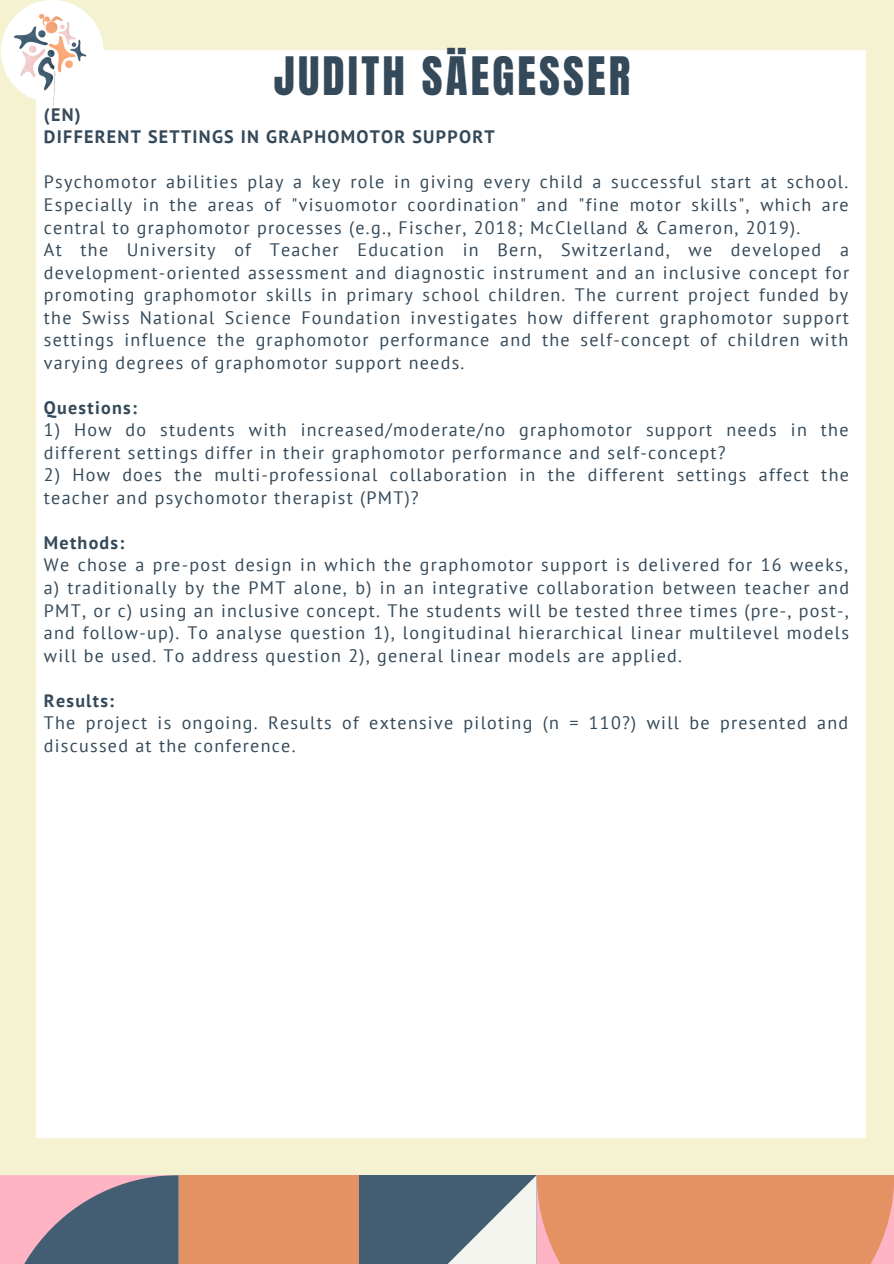
<style>
.page{position:relative;width:894px;height:1264px;background:#fff}
.page>*{position:absolute;margin:0;border:0;box-sizing:border-box;transform-origin:0 0}
.t1{font:45px "Anton";letter-spacing:.07em;color:#344959}
.t2{font:18px/22.5px "PT Sans";letter-spacing:.07em;color:#344959;text-align:justify}
.t3{font:700 18px "PT Sans";letter-spacing:.07em;color:#344959}
</style>
<div class="page">
<div style="left:0;top:0;width:893px;height:1263px;background:#f4f2d0"></div>
<div style="left:37px;top:50px;width:828px;height:1086px;background:#fff"></div>
<svg style="left:358px;top:1175px;width:535px;height:88px;background:#bd8d75"></svg>
<div style="left:179px;top:1175px;width:179px;height:88px;background:#e49163"></div>
<svg style="left:0;top:1175px;width:179px;height:88px;background:#8c7f93"></svg>
<svg style="left:94px;top:22px;width:10px;height:28px"></svg>
<img style="left:1px;top:0;width:93px;height:116px">
<p class="t1" style="left:274px;top:44px;width:358px">JUDITH SÄEGESSER</p>
<p class="t3" style="left:44px;top:102px;width:38px">(EN)</p>
<p class="t3" style="left:44px;top:125px;width:452px">DIFFERENT SETTINGS IN GRAPHOMOTOR SUPPORT</p>
<p class="t2" style="left:44px;top:170px;width:806px">Psychomotor abilities play a key role in giving every child a successful start at school.<br>Especially in the areas of "visuomotor coordination" and "fine motor skills", which are central to graphomotor processes (e.g., Fischer, 2018; McClelland &amp; Cameron, 2019).</p>
<p class="t2" style="left:44px;top:238px;width:806px">At the University of Teacher Education in Bern, Switzerland, we developed a development-oriented assessment and diagnostic instrument and an inclusive concept for promoting graphomotor skills in primary school children. The current project funded by the Swiss National Science Foundation investigates how different graphomotor support settings influence the graphomotor performance and the self-concept of children with varying degrees of graphomotor support needs.</p>
<p class="t3" style="left:44px;top:395px;width:94px">Questions:</p>
<p class="t2" style="left:44px;top:418px;width:805px">1) How do students with increased/moderate/no graphomotor support needs in the different settings differ in their graphomotor performance and self-concept?</p>
<p class="t2" style="left:44px;top:463px;width:806px">2) How does the multi-professional collaboration in the different settings affect the teacher and psychomotor therapist (PMT)?</p>
<p class="t3" style="left:44px;top:530px;width:82px">Methods:</p>
<p class="t2" style="left:44px;top:553px;width:806px">We chose a pre-post design in which the graphomotor support is delivered for 16 weeks, a) traditionally by the PMT alone, b) in an integrative collaboration between teacher and PMT, or c) using an inclusive concept. The students will be tested three times (pre-, post-, and follow-up). To analyse question 1), longitudinal hierarchical linear multilevel models will be used. To address question 2), general linear models are applied.</p>
<p class="t3" style="left:44px;top:688px;width:72px">Results:</p>
<p class="t2" style="left:44px;top:711px;width:805px">The project is ongoing. Results of extensive piloting (n = 110?) will be presented and discussed at the conference.</p>
</div>
